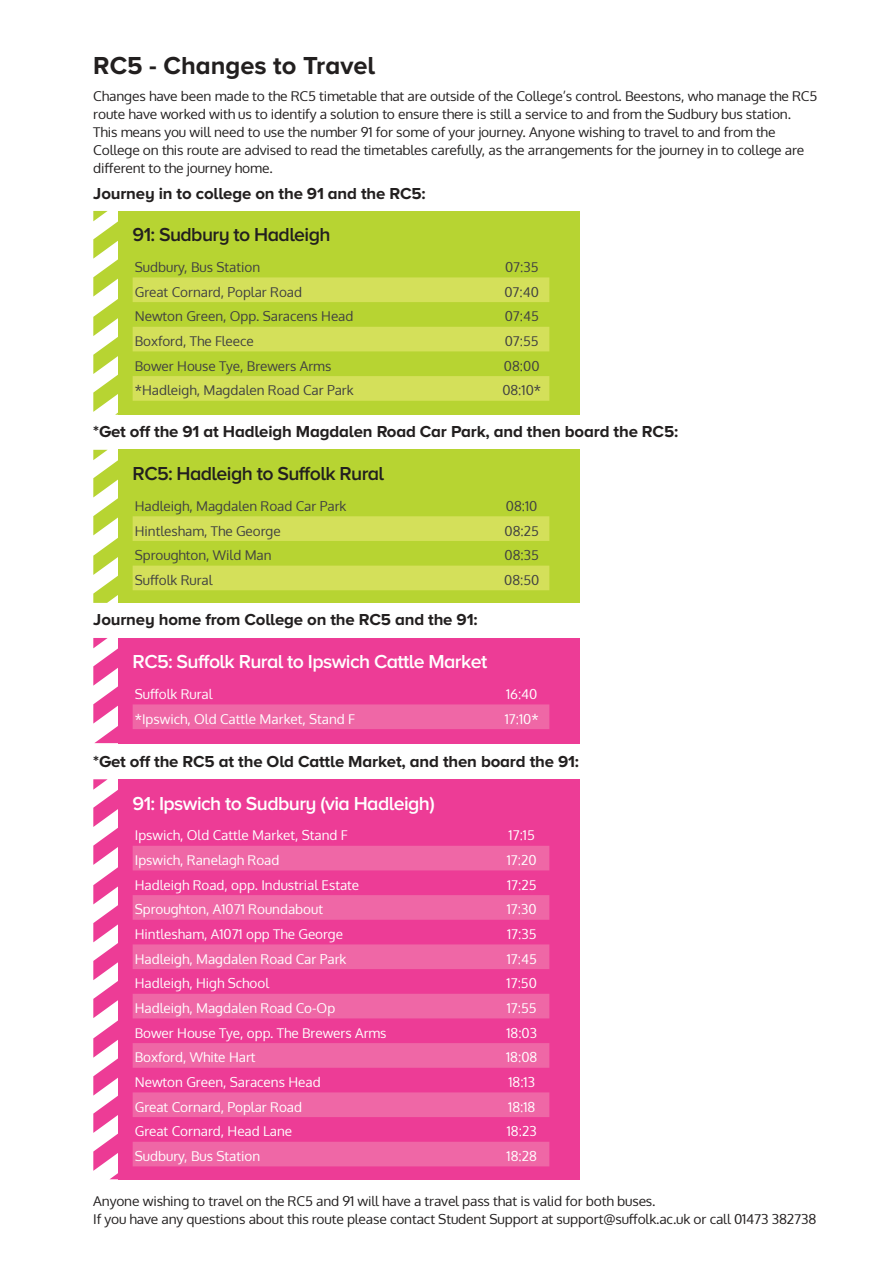
<style>
.page{position:relative;width:893px;height:1263px;background:#fff}
.page>*{position:absolute;margin:0;border:0;box-sizing:border-box;transform-origin:0 0}
.t1{font:700 25.5px "Proxima Nova A";color:#221f1f}
.t2{font:600 19.5px "Proxima Nova A";letter-spacing:-.03em;color:#fff}
.t3{font:600 19.5px "Proxima Nova A";letter-spacing:-.03em;color:#221f1f}
.t4{font:700 16.5px "Proxima Nova A";letter-spacing:-.01em;color:#221f1f}
.t5{font:13.5px/18px "Oxygen";letter-spacing:-.01em;color:#221f1f}
.t6{font:13.5px "Oxygen";color:#fff}
.t7{font:13.5px "Oxygen";color:#404041}
</style>
<div class="page">
<div style="left:118px;top:450px;width:462px;height:153px;background:#b7d432"></div>
<svg style="left:93px;top:450px;width:25px;height:153px"></svg>
<svg style="left:133px;top:516px;width:416px;height:74px"></svg>
<div style="left:118px;top:638px;width:462px;height:105px;background:#ed3c96"></div>
<svg style="left:93px;top:638px;width:25px;height:105px"></svg>
<div style="left:133px;top:704px;width:416px;height:25px;background:#ef67a6"></div>
<div style="left:118px;top:779px;width:462px;height:400px;background:#ed3c96"></div>
<svg style="left:93px;top:779px;width:25px;height:400px"></svg>
<svg style="left:133px;top:846px;width:416px;height:320px;fill:#ef67a6"></svg>
<div style="left:118px;top:211px;width:462px;height:204px;background:#b7d432"></div>
<svg style="left:93px;top:211px;width:25px;height:204px"></svg>
<svg style="left:133px;top:277px;width:416px;height:124px;fill:#d4e05a"></svg>
<h1 class="t1" style="left:93px;top:55px;width:283px">RC5 - Changes to Travel</h1>
<p class="t5" style="left:93px;top:89px;width:725px">Changes have been made to the RC5 timetable that are outside of the College’s control. Beestons, who manage the RC5 route have worked with us to identify a solution to ensure there is still a service to and from the Sudbury bus station.<br>This means you will need to use the number 91 for some of your journey. Anyone wishing to travel to and from the College on this route are advised to read the timetables carefully, as the arrangements for the journey in to college are different to the journey home.</p>
<p class="t4" style="left:93px;top:187px;width:334px">Journey in to college on the 91 and the RC5:</p>
<h2 class="t3" style="left:133px;top:226px;width:199px">91: Sudbury to Hadleigh</h2>
<p class="t7" style="left:135px;top:262px;width:127px">Sudbury, Bus Station</p>
<p class="t7" style="left:505px;top:262px;width:35px">07:35</p>
<p class="t7" style="left:135px;top:286px;width:169px">Great Cornard, Poplar Road</p>
<p class="t7" style="left:504px;top:286px;width:36px">07:40</p>
<p class="t7" style="left:135px;top:311px;width:220px">Newton Green, Opp. Saracens Head</p>
<p class="t7" style="left:505px;top:311px;width:36px">07:45</p>
<p class="t7" style="left:135px;top:336px;width:121px">Boxford, The Fleece</p>
<p class="t7" style="left:505px;top:336px;width:35px">07:55</p>
<p class="t7" style="left:135px;top:360px;width:198px">Bower House Tye, Brewers Arms</p>
<p class="t7" style="left:504px;top:360px;width:37px">08:00</p>
<p class="t7" style="left:135px;top:385px;width:220px">*Hadleigh, Magdalen Road Car Park</p>
<p class="t7" style="left:502px;top:385px;width:40px">08:10*</p>
<p class="t4" style="left:93px;top:425px;width:586px">*Get off the 91 at Hadleigh Magdalen Road Car Park, and then board the RC5:</p>
<h2 class="t3" style="left:133px;top:465px;width:253px">RC5: Hadleigh to Suffolk Rural</h2>
<p class="t7" style="left:135px;top:500px;width:213px">Hadleigh, Magdalen Road Car Park</p>
<p class="t7" style="left:506px;top:500px;width:33px">08:10</p>
<p class="t7" style="left:135px;top:525px;width:147px">Hintlesham, The George</p>
<p class="t7" style="left:505px;top:525px;width:36px">08:25</p>
<p class="t7" style="left:135px;top:550px;width:138px">Sproughton, Wild Man</p>
<p class="t7" style="left:505px;top:550px;width:36px">08:35</p>
<p class="t7" style="left:135px;top:571px;width:79px">Suffolk Rural</p>
<p class="t7" style="left:504px;top:574px;width:37px">08:50</p>
<p class="t4" style="left:93px;top:613px;width:386px">Journey home from College on the RC5 and the 91:</p>
<h2 class="t2" style="left:133px;top:653px;width:356px">RC5: Suffolk Rural to Ipswich Cattle Market</h2>
<p class="t6" style="left:135px;top:685px;width:79px">Suffolk Rural</p>
<p class="t6" style="left:506px;top:689px;width:33px">16:40</p>
<p class="t6" style="left:135px;top:713px;width:222px">*Ipswich, Old Cattle Market, Stand F</p>
<p class="t6" style="left:505px;top:713px;width:35px">17:10*</p>
<p class="t4" style="left:93px;top:754px;width:487px">*Get off the RC5 at the Old Cattle Market, and then board the 91:</p>
<h2 class="t2" style="left:133px;top:795px;width:304px">91: Ipswich to Sudbury (via Hadleigh)</h2>
<p class="t6" style="left:135px;top:830px;width:215px">Ipswich, Old Cattle Market, Stand F</p>
<p class="t6" style="left:509px;top:830px;width:28px">17:15</p>
<p class="t6" style="left:135px;top:855px;width:146px">Ipswich, Ranelagh Road</p>
<p class="t6" style="left:507px;top:855px;width:31px">17:20</p>
<p class="t6" style="left:135px;top:879px;width:226px">Hadleigh Road, opp. Industrial Estate</p>
<p class="t6" style="left:507px;top:879px;width:31px">17:25</p>
<p class="t6" style="left:135px;top:904px;width:190px">Sproughton, A1071 Roundabout</p>
<p class="t6" style="left:507px;top:904px;width:31px">17:30</p>
<p class="t6" style="left:135px;top:929px;width:210px">Hintlesham, A1071 opp The George</p>
<p class="t6" style="left:507px;top:929px;width:31px">17:35</p>
<p class="t6" style="left:135px;top:953px;width:213px">Hadleigh, Magdalen Road Car Park</p>
<p class="t6" style="left:507px;top:953px;width:32px">17:45</p>
<p class="t6" style="left:135px;top:978px;width:136px">Hadleigh, High School</p>
<p class="t6" style="left:507px;top:978px;width:32px">17:50</p>
<p class="t6" style="left:135px;top:1003px;width:202px">Hadleigh, Magdalen Road Co-Op</p>
<p class="t6" style="left:507px;top:1003px;width:31px">17:55</p>
<p class="t6" style="left:135px;top:1027px;width:253px">Bower House Tye, opp. The Brewers Arms</p>
<p class="t6" style="left:506px;top:1027px;width:32px">18:03</p>
<p class="t6" style="left:135px;top:1052px;width:122px">Boxford, White Hart</p>
<p class="t6" style="left:506px;top:1052px;width:33px">18:08</p>
<p class="t6" style="left:135px;top:1077px;width:187px">Newton Green, Saracens Head</p>
<p class="t6" style="left:508px;top:1077px;width:28px">18:13</p>
<p class="t6" style="left:135px;top:1101px;width:169px">Great Cornard, Poplar Road</p>
<p class="t6" style="left:508px;top:1101px;width:29px">18:18</p>
<p class="t6" style="left:135px;top:1126px;width:159px">Great Cornard, Head Lane</p>
<p class="t6" style="left:507px;top:1126px;width:31px">18:23</p>
<p class="t6" style="left:135px;top:1151px;width:127px">Sudbury, Bus Station</p>
<p class="t6" style="left:507px;top:1151px;width:32px">18:28</p>
<p class="t5" style="left:93px;top:1193px;width:725px">Anyone wishing to travel on the RC5 and 91 will have a travel pass that is valid for both buses.<br>If you have any questions about this route please contact Student Support at support@suffolk.ac.uk or call 01473 382738</p>
</div>
